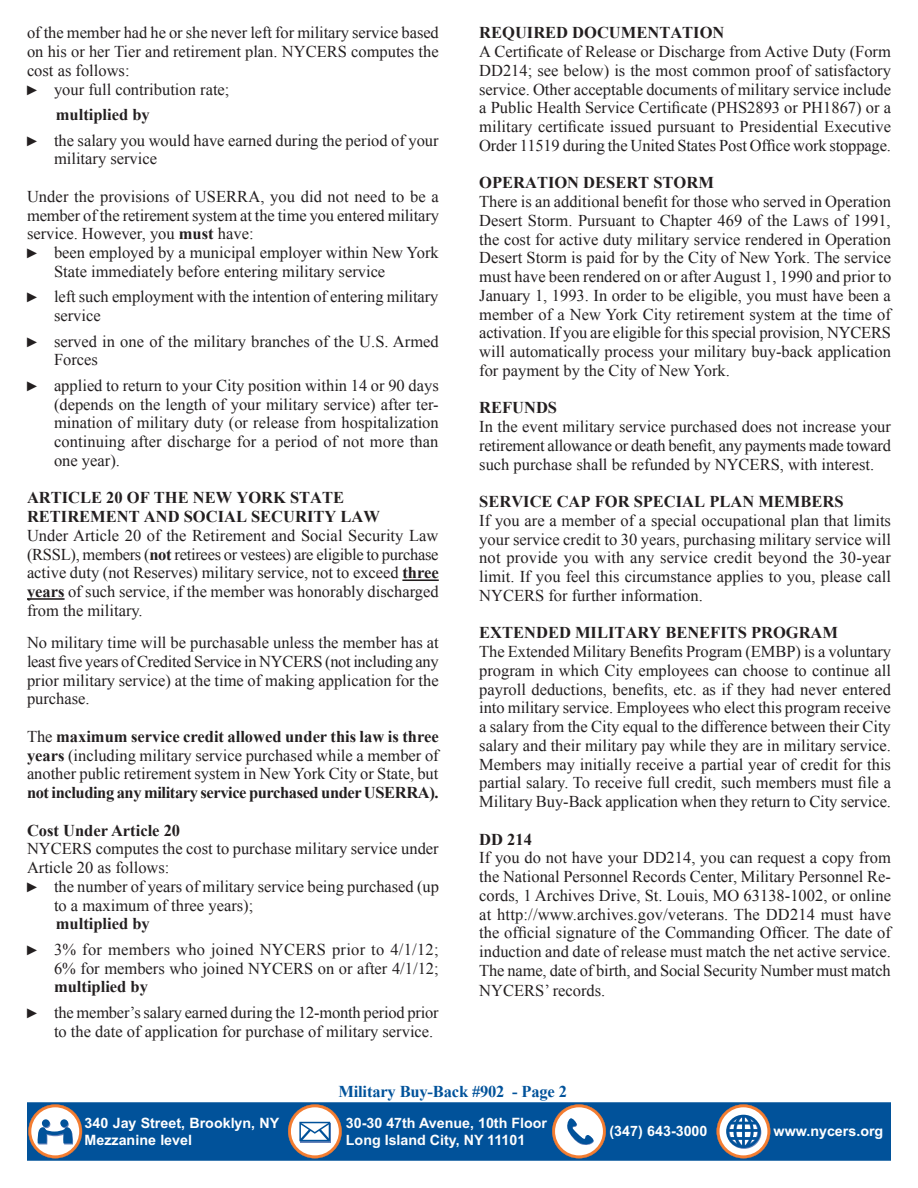
<style>
.page{position:relative;width:918px;height:1188px;background:#fff}
.page>*{position:absolute;margin:0;border:0;box-sizing:border-box;transform-origin:0 0}
.Paragraph_Style_1{font:16.5px/18.8px "Times New Roman";color:#231f20;text-align:justify}
.Paragraph_Style_1-2{font:700 16.5px "Times New Roman";color:#231f20}
.Paragraph_Style_1-3{font:700 16.5px "Times New Roman";color:#231f20}
.t1{font:700 16.5px "Times New Roman";letter-spacing:-.01em;color:#01529a}
.t2{font:700 14.25px/17.1px "Arial";color:#fff}
.t3{font:700 14.25px/17.1px "Arial";color:#fdfdfd}
.s1{font-family:"Courier New"}
.s2{font-weight:700}
</style>
<div class="page">
<hr style="left:402px;top:579px;width:37px;height:2px;background:#231f20">
<hr style="left:27px;top:598px;width:38px;height:2px;background:#231f20">
<div style="left:27px;top:1102px;width:864px;height:59px;background:#01529a"></div>
<hr style="left:27px;top:1102px;width:864px;height:1px;background:#fff">
<svg style="left:552px;top:1104px;width:54px;height:54px"></svg>
<svg style="left:288px;top:1104px;width:54px;height:54px"></svg>
<svg style="left:28px;top:1104px;width:54px;height:54px"></svg>
<svg style="left:717px;top:1104px;width:53px;height:54px"></svg>
<p class="Paragraph_Style_1" style="left:27px;top:23px;width:413px">of the member had he or she never left for military service based on his or her Tier and retirement plan. NYCERS computes the cost as follows:</p>
<p class="Paragraph_Style_1" style="left:27px;top:80px;width:204px"><span class="s1">►</span> your full contribution rate;</p>
<p class="Paragraph_Style_1-3" style="left:56px;top:103px;width:95px">multiplied by</p>
<p class="Paragraph_Style_1" style="left:54px;top:131px;width:386px;text-indent:-27px"><span class="s1">►</span> the salary you would have earned during the period of your military service</p>
<p class="Paragraph_Style_1" style="left:27px;top:187px;width:413px">Under the provisions of USERRA, you did not need to be a member of the retirement system at the time you entered military service. However, you <span class="s2">must</span> have:</p>
<p class="Paragraph_Style_1" style="left:54px;top:243px;width:386px;text-indent:-27px"><span class="s1">►</span> been employed by a municipal employer within New York<br>State immediately before entering military service</p>
<p class="Paragraph_Style_1" style="left:54px;top:287px;width:386px;text-indent:-27px"><span class="s1">►</span> left such employment with the intention of entering military service</p>
<p class="Paragraph_Style_1" style="left:54px;top:332px;width:386px;text-indent:-27px"><span class="s1">►</span> served in one of the military branches of the U.S. Armed<br>Forces</p>
<p class="Paragraph_Style_1" style="left:54px;top:376px;width:386px;text-indent:-27px"><span class="s1">►</span> applied to return to your City position within 14 or 90 days (depends on the length of your military service) after ter&shy;mination of military duty (or release from hospitalization continuing after discharge for a period of not more than one year).</p>
<p class="Paragraph_Style_1-2" style="left:27px;top:487px;width:318px">ARTICLE 20 OF THE NEW YORK STATE</p>
<p class="Paragraph_Style_1-2" style="left:27px;top:505px;width:354px">RETIREMENT AND SOCIAL SECURITY LAW</p>
<p class="Paragraph_Style_1" style="left:27px;top:526px;width:413px">Under Article 20 of the Retirement and Social Security Law (RSSL), members (<span class="s2">not</span> retirees or vestees) are eligible to purchase active duty (not Reserves) military service, not to exceed <span class="s2">three years</span> of such service, if the member was honorably discharged from the military.</p>
<p class="Paragraph_Style_1" style="left:27px;top:633px;width:413px">No military time will be purchasable unless the member has at least five years of Credited Service in NYCERS (not including any prior military service) at the time of making application for the</p>
<p class="Paragraph_Style_1" style="left:27px;top:689px;width:64px">purchase.</p>
<p class="Paragraph_Style_1" style="left:27px;top:727px;width:413px">The <span class="s2">maximum service credit allowed under this law is three years</span> (including military service purchased while a member of another public retirement system in New York City or State, but <span class="s2">not including any military service purchased under USERRA).</span></p>
<p class="Paragraph_Style_1-3" style="left:27px;top:819px;width:155px">Cost Under Article 20</p>
<p class="Paragraph_Style_1" style="left:27px;top:839px;width:413px">NYCERS computes the cost to purchase military service under</p>
<p class="Paragraph_Style_1" style="left:27px;top:858px;width:144px">Article 20 as follows:</p>
<p class="Paragraph_Style_1" style="left:54px;top:877px;width:386px;text-indent:-27px"><span class="s1">►</span> the number of years of military service being purchased (up to a maximum of three years);</p>
<p class="Paragraph_Style_1-3" style="left:56px;top:913px;width:95px">multiplied by</p>
<p class="Paragraph_Style_1" style="left:54px;top:940px;width:386px;text-indent:-27px"><span class="s1">►</span> 3% for members who joined NYCERS prior to 4/1/12; 6% for members who joined NYCERS on or after 4/1/12; <span class="s2">multiplied by</span></p>
<p class="Paragraph_Style_1" style="left:54px;top:1003px;width:386px;text-indent:-27px"><span class="s1">►</span> the member’s salary earned during the 12-month period prior to the date of application for purchase of military service.</p>
<p class="Paragraph_Style_1-2" style="left:479px;top:22px;width:246px">REQUIRED DOCUMENTATION</p>
<p class="Paragraph_Style_1" style="left:479px;top:42px;width:413px">A Certificate of Release or Discharge from Active Duty (Form DD214; see below) is the most common proof of satisfactory service. Other acceptable documents of military service include a Public Health Service Certificate (PHS2893 or PH1867) or a military certificate issued pursuant to Presidential Executive Order 11519 during the United States Post Office work stoppage.</p>
<p class="Paragraph_Style_1-2" style="left:479px;top:172px;width:236px">OPERATION DESERT STORM</p>
<p class="Paragraph_Style_1" style="left:479px;top:192px;width:414px">There is an additional benefit for those who served in Operation Desert Storm. Pursuant to Chapter 469 of the Laws of 1991, the cost for active duty military service rendered in Operation Desert Storm is paid for by the City of New York. The service must have been rendered on or after August 1, 1990 and prior to</p>
<p class="Paragraph_Style_1" style="left:479px;top:286px;width:413px">January 1, 1993. In order to be eligible, you must have been a member of a New York City retirement system at the time of activation. If you are eligible for this special provision, NYCERS will automatically process your military buy-back application for payment by the City of New York.</p>
<p class="Paragraph_Style_1-2" style="left:479px;top:397px;width:79px">REFUNDS</p>
<p class="Paragraph_Style_1" style="left:479px;top:417px;width:413px">In the event military service purchased does not increase your retirement allowance or death benefit, any payments made toward such purchase shall be refunded by NYCERS, with interest.</p>
<p class="Paragraph_Style_1-2" style="left:479px;top:490px;width:366px">SERVICE CAP FOR SPECIAL PLAN MEMBERS</p>
<p class="Paragraph_Style_1" style="left:479px;top:511px;width:413px">If you are a member of a special occupational plan that limits your service credit to 30 years, purchasing military service will</p>
<p class="Paragraph_Style_1" style="left:479px;top:548px;width:413px">not provide you with any service credit beyond the 30-year limit. If you feel this circumstance applies to you, please call NYCERS for further information.</p>
<p class="Paragraph_Style_1-2" style="left:479px;top:622px;width:210px">EXTENDED MILITARY BENE</p>
<p class="Paragraph_Style_1-2" style="left:710px;top:622px;width:129px">FITS PROGRAM</p>
<p class="Paragraph_Style_1" style="left:479px;top:642px;width:413px">The Extended Military Benefits Program (EMBP) is a voluntary program in which City employees can choose to continue all payroll deductions, benefits, etc. as if they had never entered into military service. Employees who elect this program receive a salary from the City equal to the difference between their City salary and their military pay while they are in military service.<br>Members may initially receive a partial year of credit for this partial salary. To receive full credit, such members must file a Military Buy-Back application when they return to City service.</p>
<p class="Paragraph_Style_1-2" style="left:479px;top:828px;width:54px">DD 214</p>
<p class="Paragraph_Style_1" style="left:479px;top:848px;width:413px">If you do not have your DD214, you can request a copy from the National Personnel Records Center, Military Personnel Re&shy;cords, 1 Archives Drive, St. Louis, MO 63138-1002, or online at http://www.archives.gov/veterans. The DD214 must have the official signature of the Commanding Officer. The date of induction and date of release must match the net active service.<br>The name, date of birth, and Social Security Number must match NYCERS’ records.</p>
<p class="t1" style="left:338px;top:1080px;width:230px">Military Buy-Back #902 - Page 2</p>
<p class="t2" style="left:85px;top:1115px;width:196px">340 Jay Street, Brooklyn, NY<br>Mezzanine level</p>
<p class="t2" style="left:610px;top:1123px;width:99px">(347) 643-3000</p>
<p class="t2" style="left:774px;top:1123px;width:111px">www.nycers.org</p>
<p class="t3" style="left:346px;top:1115px;width:203px">30-30 47th Avenue, 10th Floor<br>Long Island City, NY 11101</p>
</div>
